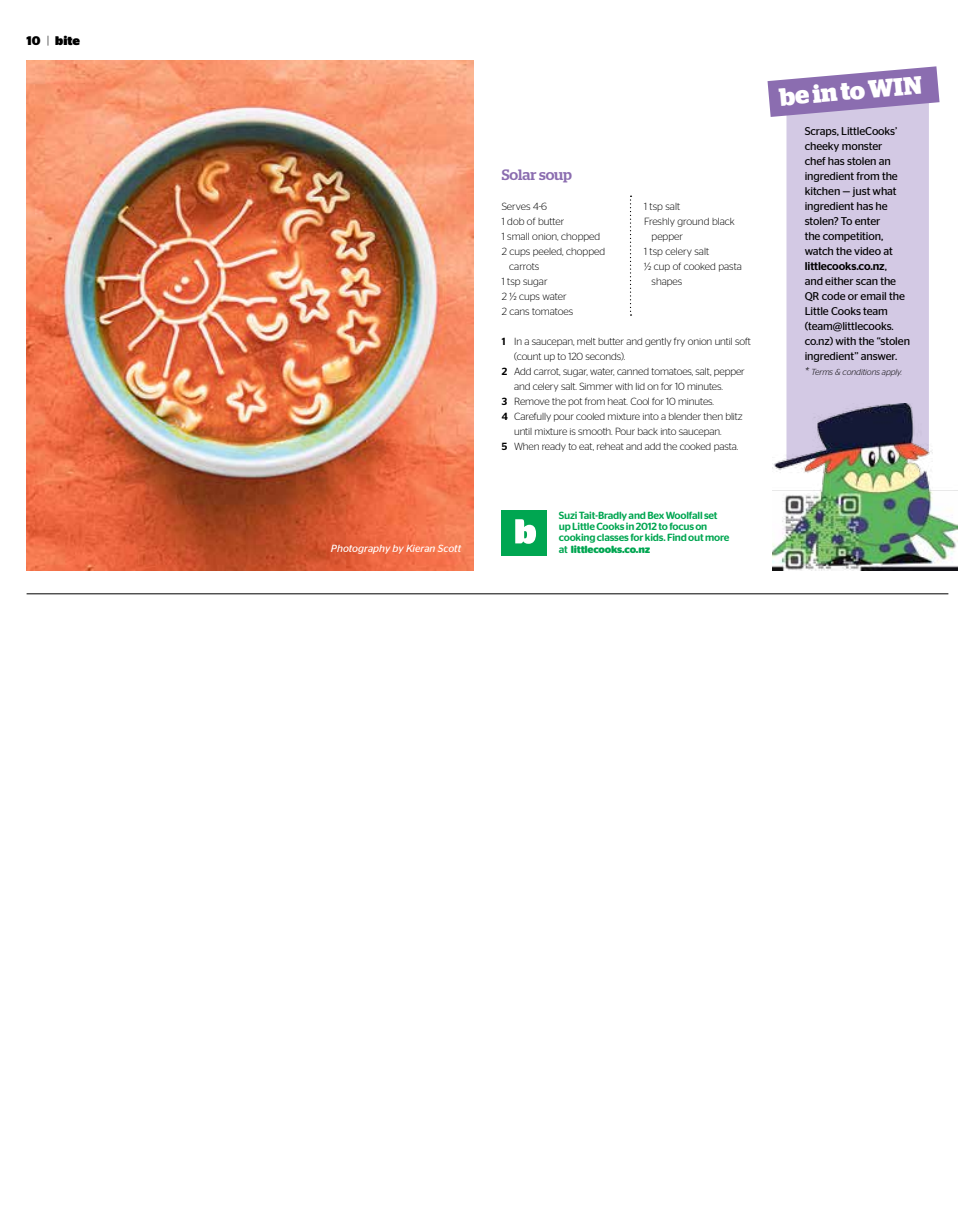
<style>
.page{position:relative;width:975px;height:1205px;background:#fff}
.page>*{position:absolute;margin:0;border:0;box-sizing:border-box;transform-origin:0 0}
.t1{font:700 25px "Stag";color:#fff}
.t2{font:500 15px "Stag";color:#8b6db0}
.t3{font:900 12.5px "Stag Sans";color:#000}
.t4{font:11.25px/15px "Stag Sans";letter-spacing:-.01em;color:#000}
.t5{font:300 10.38px "Stag Sans";letter-spacing:-.01em;color:#000}
.t6{font:500 10.38px/11.2px "Stag Sans Round";letter-spacing:-.02em;color:#00a651}
.t7{font:italic 10.38px "Stag Sans";color:#fff}
.t8{font:700 10.38px "Stag Sans Round";letter-spacing:-.02em;color:#00a651}
.t9{font:italic 300 8.75px "Stag Sans";letter-spacing:-.01em;color:#000}
.s1{font-weight:700}
.s2{font-weight:300}
.s3{font-weight:500}
.s4{font-size:11.25px}
</style>
<div class="page">
<hr style="left:27px;top:593px;width:921px;height:1px;background:#000">
<img style="left:27px;top:60px;width:446px;height:510px">
<div style="left:502px;top:510px;width:45px;height:45px;background:#00a651"></div>
<svg style="left:515px;top:519px;width:21px;height:25px"></svg>
<div style="left:786px;top:117px;width:142px;height:286px;background:#d3c9e4"></div>
<svg style="left:767px;top:66px;width:172px;height:51px"></svg>
<img style="left:772px;top:403px;width:185px;height:167px">
<svg style="left:630px;top:196px;width:1px;height:120px"></svg>
<p class="t3" style="left:27px;top:33px;width:55px"><span class="s1">10</span> <span class="s2">|</span> bite</p>
<h2 class="t2" style="left:501px;top:166px;width:72px">Solar soup</h2>
<p class="t5" style="left:501px;top:201px;width:47px">Serves 4-6</p>
<p class="t5" style="left:501px;top:216px;width:64px">1 dob of butter</p>
<p class="t5" style="left:501px;top:231px;width:100px">1 small onion, chopped</p>
<p class="t5" style="left:501px;top:246px;width:105px">2 cups peeled, chopped</p>
<p class="t5" style="left:509px;top:261px;width:32px">carrots</p>
<p class="t5" style="left:501px;top:276px;width:47px">1 tsp sugar</p>
<p class="t5" style="left:501px;top:291px;width:66px">2 ½ cups water</p>
<p class="t5" style="left:501px;top:306px;width:73px">2 cans tomatoes</p>
<p class="t5" style="left:644px;top:201px;width:38px">1 tsp salt</p>
<p class="t5" style="left:644px;top:216px;width:92px">Freshly ground black</p>
<p class="t5" style="left:651px;top:231px;width:33px">pepper</p>
<p class="t5" style="left:644px;top:246px;width:67px">1 tsp celery salt</p>
<p class="t5" style="left:644px;top:261px;width:99px">½ cup of cooked pasta</p>
<p class="t5" style="left:651px;top:276px;width:32px">shapes</p>
<p class="t5" style="left:501px;top:336px;width:251px"><span class="s3">1</span> In a saucepan, melt butter and gently fry onion until soft</p>
<p class="t5" style="left:514px;top:351px;width:113px">(count up to 120 seconds).</p>
<p class="t5" style="left:501px;top:366px;width:244px"><span class="s3">2</span> Add carrot, sugar, water, canned tomatoes, salt, pepper</p>
<p class="t5" style="left:514px;top:381px;width:210px">and celery salt. Simmer with lid on for 10 minutes.</p>
<p class="t5" style="left:501px;top:396px;width:214px"><span class="s3">3</span> Remove the pot from heat. Cool for 10 minutes.</p>
<p class="t5" style="left:501px;top:411px;width:242px"><span class="s3">4</span> Carefully pour cooled mixture into a blender then blitz</p>
<p class="t5" style="left:514px;top:426px;width:209px">until mixture is smooth. Pour back into saucepan.</p>
<p class="t5" style="left:501px;top:441px;width:238px"><span class="s3">5</span> When ready to eat, reheat and add the cooked pasta.</p>
<p class="t6" style="left:559px;top:509px;width:172px">Suzi Tait-Bradly and Bex Woolfall set up Little Cooks in 2012 to focus on cooking classes for kids. Find out more</p>
<p class="t7" style="left:331px;top:542px;width:132px">Photography by Kieran Scott</p>
<p class="t8" style="left:559px;top:543px;width:93px"><span class="s3">at</span> littlecooks.co.nz</p>
<h1 class="t1" style="left:778px;top:82px;width:144px;rotate:-5deg">be in to WIN</h1>
<p class="t4" style="left:804px;top:123px;width:107px">Scraps, LittleCooks’ cheeky monster<br>chef has stolen an ingredient from the kitchen — just what ingredient has he stolen? To enter<br>the competition, watch the video at <span class="s3">littlecooks.co.nz</span>,<br>and either scan the<br>QR code or email the<br>Little Cooks team (team@littlecooks. co.nz) with the “stolen ingredient’’ answer.</p>
<p class="t9" style="left:804px;top:367px;width:99px"><span class="s4">*</span> Terms &amp; conditions apply.</p>
</div>
